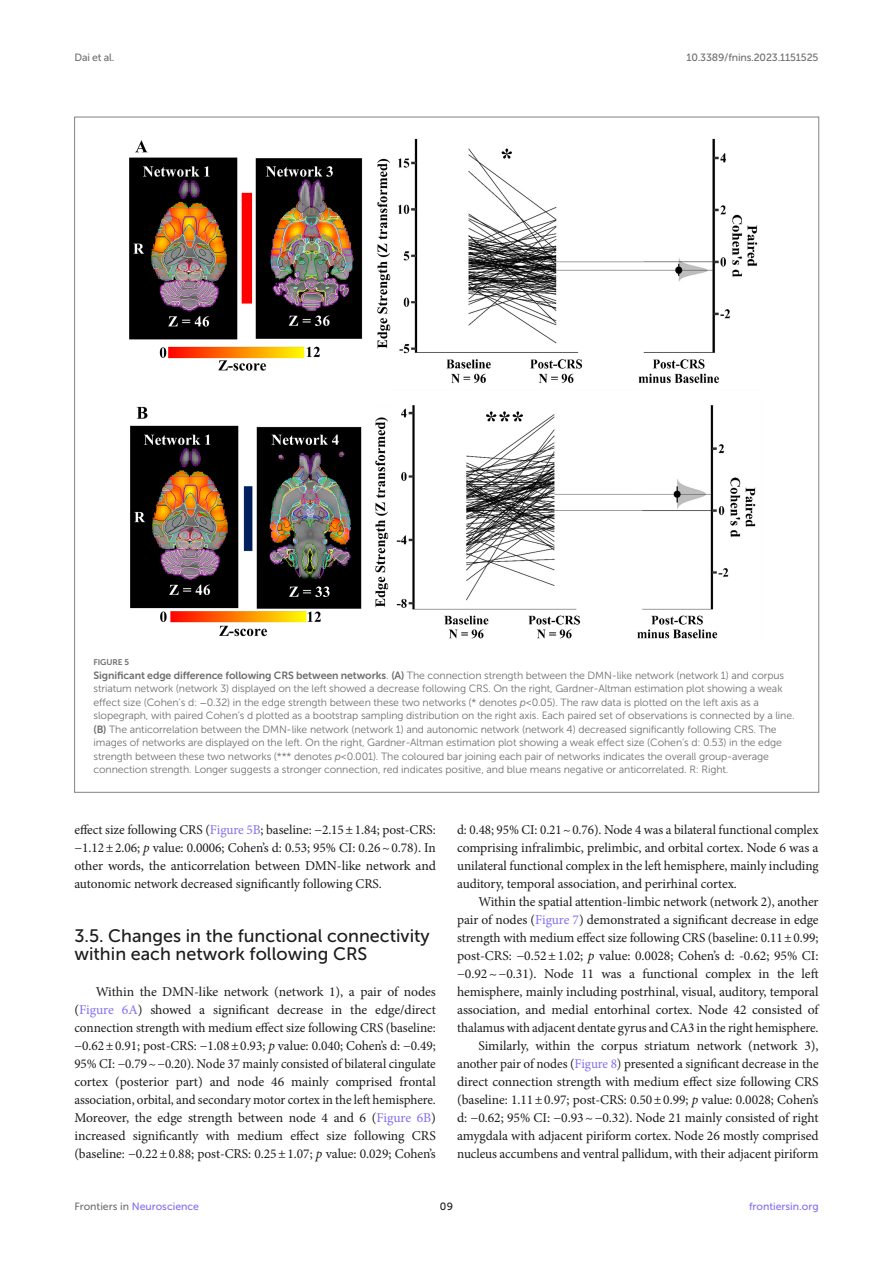
<style>
.page{position:relative;width:893px;height:1263px;background:#fff}
.page>*{position:absolute;margin:0;border:0;box-sizing:border-box;transform-origin:0 0}
.HEAD_2{font:18px/18px "Museo Sans 500";color:#1b1c1b}
.TEXT_FLUSH{font:13.5px/18px "Minion Pro";letter-spacing:-.005em;color:#1b1c1b;text-align:justify}
.TEXT{font:13.5px/18px "Minion Pro";letter-spacing:-.005em;color:#1b1c1b;text-align:justify}
.FIG_LEG{font:10.5px/13.5px "Museo Sans 300";letter-spacing:-.01em;color:#706f70}
.t1{font:10.5px "Museo Sans 500";color:#856df0}
.t2{font:10.5px "Museo Sans 500";letter-spacing:-.015em;color:#706f70}
.t3{font:10.5px "Museo Sans 500";color:#1b1c1b}
.FIG_HD{font:8.25px "Museo Sans 700";letter-spacing:-.01em;color:#706f70}
.s1{font-family:"Museo Sans 700"}
.s2{font-family:"STIX General"}
.s3{font-style:italic}
.s4{color:#856df0}
.s5{color:#706f70}
</style>
<div class="page">
<img style="left:129px;top:138px;width:629px;height:501px">
<p class="t2" style="left:74px;top:51px;width:42px">Dai et al.</p>
<p class="t2" style="left:686px;top:51px;width:134px">10.3389/fnins.2023.1151525</p>
<p class="FIG_HD" style="left:94px;top:658px;width:37px">FIGURE 5</p>
<p class="FIG_LEG" style="left:94px;top:668px;width:703px"><span class="s1">Significant edge difference following CRS between networks</span>. <span class="s1">(A)</span> The connection strength between the DMN-like network (network 1) and corpus striatum network (network 3) displayed on the left showed a decrease following CRS. On the right, Gardner-Altman estimation plot showing a weak effect size (Cohen’s d: <span class="s2">−</span>0.32) in the edge strength between these two networks (* denotes <span class="s3">p</span> &lt; 0.05). The raw data is plotted on the left axis as a slopegraph, with paired Cohen’s d plotted as a bootstrap sampling distribution on the right axis. Each paired set of observations is connected by a line. <span class="s1">(B)</span> The anticorrelation between the DMN-like network (network 1) and autonomic network (network 4) decreased significantly following CRS. The images of networks are displayed on the left. On the right, Gardner-Altman estimation plot showing a weak effect size (Cohen’s d: 0.53) in the edge strength between these two networks (*** denotes <span class="s3">p</span> &lt; 0.001). The coloured bar joining each pair of networks indicates the overall group-average connection strength. Longer suggests a stronger connection, red indicates positive, and blue means negative or anticorrelated. R: Right.</p>
<p class="TEXT_FLUSH" style="left:74px;top:821px;width:363px">effect size following CRS (<span class="s4">Figure 5B</span>; baseline: −2.15±1.84; post-CRS: −1.12±2.06; <span class="s3">p</span> value: 0.0006; Cohen’s d: 0.53; 95% CI: 0.26~0.78). In other words, the anticorrelation between DMN-like network and autonomic network decreased significantly following CRS.</p>
<p class="HEAD_2" style="left:74px;top:927px;width:357px">3.5. Changes in the functional connectivity within each network following CRS</p>
<p class="TEXT_FLUSH" style="left:74px;top:983px;width:363px;text-indent:21px">Within the DMN-like network (network 1), a pair of nodes (<span class="s4">Figure 6A</span>) showed a significant decrease in the edge/direct connection strength with medium effect size following CRS (baseline: −0.62±0.91; post-CRS: −1.08±0.93; <span class="s3">p</span> value: 0.040; Cohen’s d: −0.49; 95% CI: −0.79~−0.20). Node 37 mainly consisted of bilateral cingulate cortex (posterior part) and node 46 mainly comprised frontal association, orbital, and secondary motor cortex in the left hemisphere.<br>Moreover, the edge strength between node 4 and 6 (<span class="s4">Figure 6B</span>) increased significantly with medium effect size following CRS (baseline: −0.22±0.88; post-CRS: 0.25±1.07; <span class="s3">p</span> value: 0.029; Cohen’s</p>
<p class="TEXT_FLUSH" style="left:457px;top:821px;width:363px">d: 0.48; 95% CI: 0.21~0.76). Node 4 was a bilateral functional complex comprising infralimbic, prelimbic, and orbital cortex. Node 6 was a unilateral functional complex in the left hemisphere, mainly including auditory, temporal association, and perirhinal cortex.</p>
<p class="TEXT" style="left:457px;top:893px;width:363px;text-indent:21px">Within the spatial attention-limbic network (network 2), another pair of nodes (<span class="s4">Figure 7</span>) demonstrated a significant decrease in edge strength with medium effect size following CRS (baseline: 0.11±0.99; post-CRS: −0.52±1.02; <span class="s3">p</span> value: 0.0028; Cohen’s d: -0.62; 95% CI: −0.92~−0.31). Node 11 was a functional complex in the left hemisphere, mainly including postrhinal, visual, auditory, temporal association, and medial entorhinal cortex. Node 42 consisted of thalamus with adjacent dentate gyrus and CA3 in the right hemisphere.</p>
<p class="TEXT" style="left:457px;top:1037px;width:363px;text-indent:21px">Similarly, within the corpus striatum network (network 3), another pair of nodes (<span class="s4">Figure 8</span>) presented a significant decrease in the direct connection strength with medium effect size following CRS (baseline: 1.11±0.97; post-CRS: 0.50±0.99; <span class="s3">p</span> value: 0.0028; Cohen’s d: −0.62; 95% CI: −0.93~−0.32). Node 21 mainly consisted of right amygdala with adjacent piriform cortex. Node 26 mostly comprised nucleus accumbens and ventral pallidum, with their adjacent piriform</p>
<p class="t1" style="left:74px;top:1200px;width:126px"><span class="s5">Frontiers in</span> Neuroscience</p>
<p class="t3" style="left:440px;top:1200px;width:15px">09</p>
<p class="t1" style="left:749px;top:1200px;width:71px">frontiersin.org</p>
</div>
